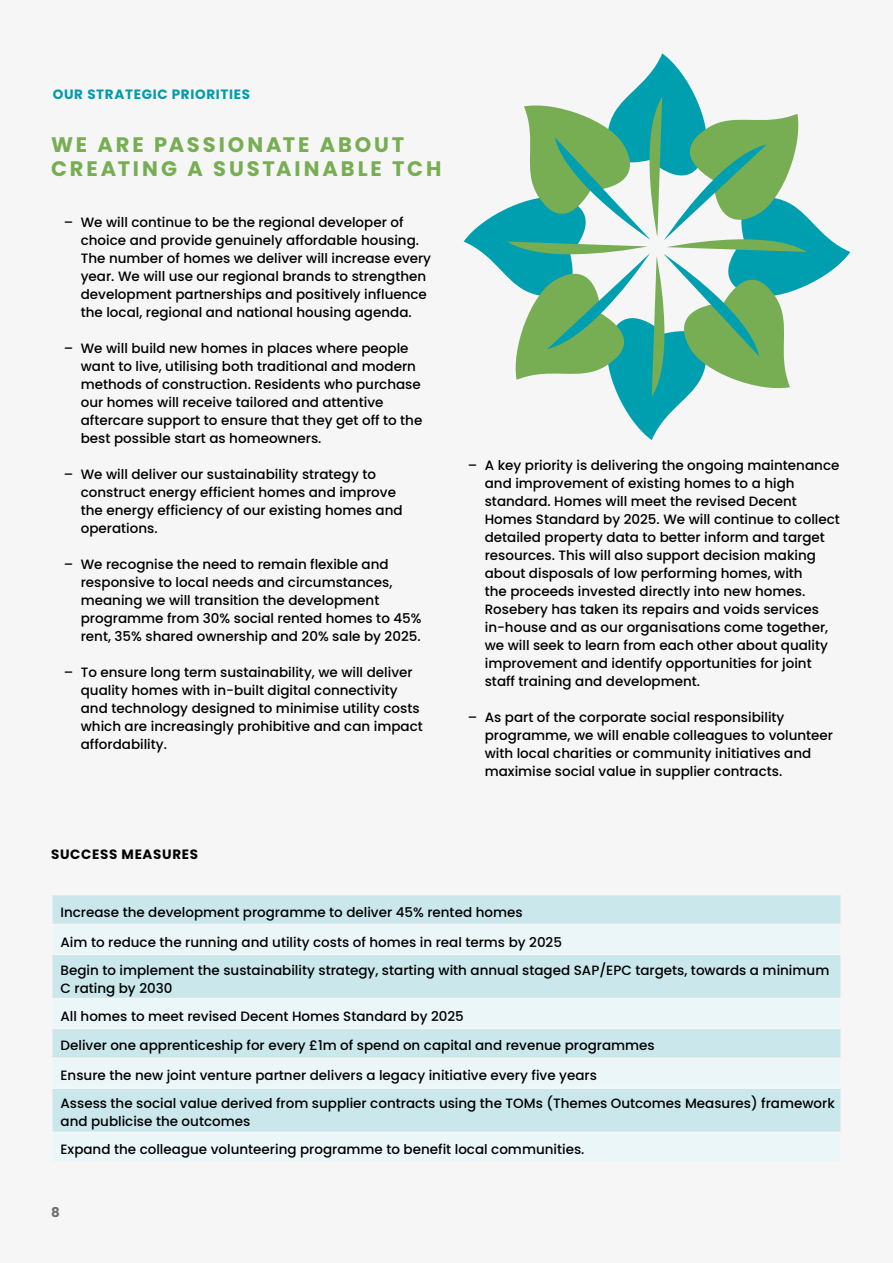
<style>
.page{position:relative;width:893px;height:1263px;background:#f6f6f6}
.page>*{position:absolute;margin:0;border:0;box-sizing:border-box;transform-origin:0 0}
.t1{font:700 21px/24px "Poppins";letter-spacing:.135em;color:#77ad53}
.t2{font:500 13.5px/18px "Poppins";color:#000}
.t3{font:700 13.5px "Poppins";letter-spacing:.05em;color:#009baa}
.t4{font:700 13.5px "Poppins";letter-spacing:.05em;color:#020203}
.t5{font:700 13.5px "Poppins";color:#706f6f}
</style>
<div class="page">
<div style="left:53px;top:895px;width:787px;height:29px;background:#cae7ec"></div>
<svg style="left:53px;top:926px;width:787px;height:235px"></svg>
<hr style="left:51px;top:953px;width:791px;height:2px;background:#f7f6f5">
<hr style="left:51px;top:998px;width:791px;height:1px;background:#f7f6f5">
<hr style="left:51px;top:1028px;width:791px;height:1px;background:#f7f6f5">
<hr style="left:51px;top:1057px;width:791px;height:2px;background:#f7f6f5">
<hr style="left:51px;top:1087px;width:791px;height:2px;background:#f7f6f5">
<hr style="left:51px;top:1132px;width:791px;height:1px;background:#f7f6f5">
<svg style="left:464px;top:53px;width:386px;height:387px"></svg>
<p class="t3" style="left:53px;top:87px;width:199px">OUR STRATEGIC PRIORITIES</p>
<h1 class="t1" style="left:51px;top:132px;width:392px">WE ARE PASSIONATE ABOUT<br>CREATING A SUSTAINABLE TCH</h1>
<p class="t2" style="left:81px;top:214px;width:352px;text-indent:-17px">– We will continue to be the regional developer of choice and provide genuinely affordable housing.<br>The number of homes we deliver will increase every year. We will use our regional brands to strengthen development partnerships and positively influence the local, regional and national housing agenda.</p>
<p class="t2" style="left:81px;top:340px;width:343px;text-indent:-17px">– We will build new homes in places where people want to live, utilising both traditional and modern methods of construction. Residents who purchase our homes will receive tailored and attentive aftercare support to ensure that they get off to the best possible start as homeowners.</p>
<p class="t2" style="left:81px;top:466px;width:323px;text-indent:-17px">– We will deliver our sustainability strategy to construct energy efficient homes and improve the energy efficiency of our existing homes and operations.</p>
<p class="t2" style="left:81px;top:556px;width:342px;text-indent:-17px">– We recognise the need to remain flexible and responsive to local needs and circumstances, meaning we will transition the development programme from 30% social rented homes to 45% rent, 35% shared ownership and 20% sale by 2025.</p>
<p class="t2" style="left:81px;top:664px;width:344px;text-indent:-17px">– To ensure long term sustainability, we will deliver quality homes with in-built digital connectivity and technology designed to minimise utility costs which are increasingly prohibitive and can impact affordability.</p>
<p class="t4" style="left:51px;top:846px;width:149px">SUCCESS MEASURES</p>
<p class="t2" style="left:485px;top:456px;width:357px;text-indent:-17px">– A key priority is delivering the ongoing maintenance and improvement of existing homes to a high standard. Homes will meet the revised Decent Homes Standard by 2025. We will continue to collect detailed property data to better inform and target resources. This will also support decision making about disposals of low performing homes, with<br>the proceeds invested directly into new homes.<br>Rosebery has taken its repairs and voids services in-house and as our organisations come together, we will seek to learn from each other about quality improvement and identify opportunities for joint staff training and development.</p>
<p class="t2" style="left:485px;top:708px;width:350px;text-indent:-17px">– As part of the corporate social responsibility programme, we will enable colleagues to volunteer with local charities or community initiatives and maximise social value in supplier contracts.</p>
<p class="t2" style="left:61px;top:903px;width:464px">Increase the development programme to deliver 45% rented homes</p>
<p class="t2" style="left:61px;top:928px;width:770px;line-height:28px">Aim to reduce the running and utility costs of homes in real terms by 2025<br>Begin to implement the sustainability strategy, starting with annual staged SAP/EPC targets, towards a minimum</p>
<p class="t2" style="left:61px;top:974px;width:405px;line-height:28px">C rating by 2030<br>All homes to meet revised Decent Homes Standard by 2025</p>
<p class="t2" style="left:61px;top:1037px;width:596px">Deliver one apprenticeship for every £1m of spend on capital and revenue programmes</p>
<p class="t2" style="left:61px;top:1062px;width:776px;line-height:28px">Ensure the new joint venture partner delivers a legacy initiative every five years<br>Assess the social value derived from supplier contracts using the TOMs (Themes Outcomes Measures) framework</p>
<p class="t2" style="left:61px;top:1108px;width:525px;line-height:28px">and publicise the outcomes<br>Expand the colleague volunteering programme to benefit local communities.</p>
<p class="t5" style="left:51px;top:1205px;width:10px">8</p>
</div>
